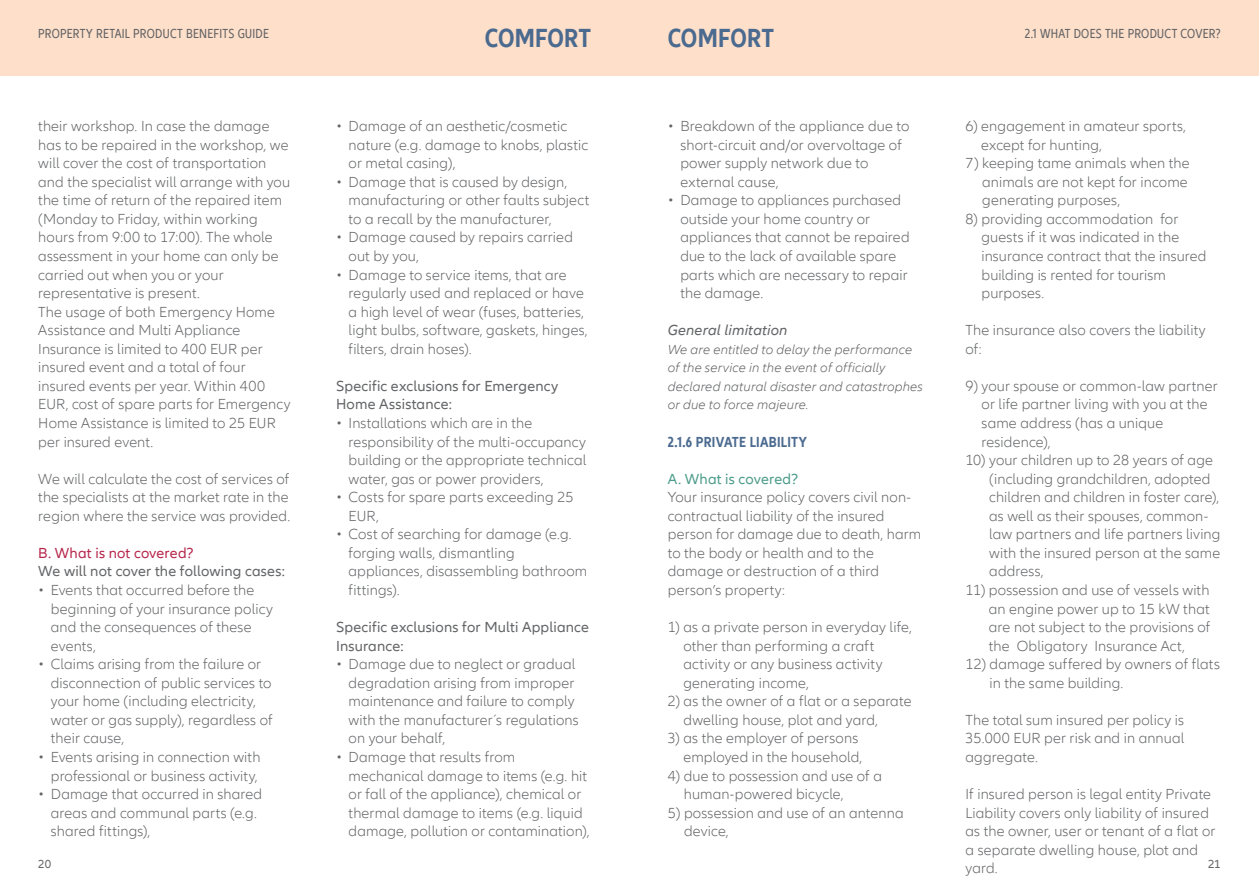
<style>
.page{position:relative;width:1259px;height:893px;background:#fff}
.page>*{position:absolute;margin:0;border:0;box-sizing:border-box;transform-origin:0 0}
.t1{font:700 condensed 27px "Allianz Neo";letter-spacing:.005em;color:#4b6a8f}
.t2{font:300 15px/18.6px "Allianz Neo";letter-spacing:.01em;color:#636466}
.t3{font:15px/18.6px "Allianz Neo";letter-spacing:.015em;color:#636466}
.t4{font:700 condensed 15px "Allianz Neo";letter-spacing:.015em;color:#4b6a8f}
.t5{font:15px "Allianz Neo";letter-spacing:.015em;color:#b7274c}
.t6{font:italic 15px "Allianz Neo";letter-spacing:.01em;color:#636466}
.t7{font:15px "Allianz Neo";letter-spacing:.015em;color:#4c9c8b}
.t8{font:italic 300 13.5px/18.6px "Allianz Neo";letter-spacing:.015em;color:#636466}
.t9{font:condensed 13.5px "Allianz Neo";letter-spacing:.02em;color:#636466}
.t10{font:12px "Allianz Neo";color:#636466}
</style>
<div class="page">
<div style="left:0;top:0;width:1259px;height:75px;background:#fedfca"></div>
<h1 class="t1" style="left:485px;top:23px;width:108px">COMFORT</h1>
<h1 class="t1" style="left:668px;top:23px;width:108px">COMFORT</h1>
<p class="t9" style="left:38px;top:26px;width:232px">PROPERTY RETAIL PRODUCT BENEFITS GUIDE</p>
<p class="t9" style="left:1024px;top:26px;width:197px">2.1 WHAT DOES THE PRODUCT COVER?</p>
<p class="t2" style="left:680px;top:117px;width:230px;text-indent:-13px">• Breakdown of the appliance due to short-circuit and/or overvoltage of power supply network due to external cause,</p>
<p class="t2" style="left:680px;top:191px;width:231px;text-indent:-13px">• Damage to appliances purchased outside your home country or appliances that cannot be repaired due to the lack of available spare parts which are necessary to repair the damage.</p>
<p class="t6" style="left:668px;top:322px;width:121px">General limitation</p>
<p class="t8" style="left:668px;top:340px;width:257px">We are entitled to delay the performance of the service in the event of officially declared natural disaster and catastrophes or due to force majeure.</p>
<p class="t4" style="left:668px;top:433px;width:140px">2.1.6 PRIVATE LIABILITY</p>
<p class="t7" style="left:668px;top:470px;width:132px">A. What is covered?</p>
<p class="t2" style="left:668px;top:488px;width:255px">Your insurance policy covers civil non&shy;contractual liability of the insured person for damage due to death, harm to the body or health and to the damage or destruction of a third person’s property:</p>
<p class="t2" style="left:683px;top:618px;width:230px;text-indent:-16px">1) as a private person in everyday life, other than performing a craft activity or any business activity generating income,</p>
<p class="t2" style="left:683px;top:692px;width:229px;text-indent:-16px">2) as the owner of a flat or a separate dwelling house, plot and yard,</p>
<p class="t2" style="left:668px;top:729px;width:196px;text-align:right">3) as the employer of persons employed in the household,</p>
<p class="t2" style="left:684px;top:767px;width:200px;text-indent:-16px">4) due to possession and use of a human-powered bicycle,</p>
<p class="t2" style="left:684px;top:804px;width:221px;text-indent:-16px">5) possession and use of an antenna device,</p>
<p class="t2" style="left:981px;top:117px;width:206px;text-indent:-16px">6) engagement in amateur sports, except for hunting,</p>
<p class="t2" style="left:982px;top:154px;width:209px;text-indent:-17px">7) keeping tame animals when the animals are not kept for income generating purposes,</p>
<p class="t2" style="left:981px;top:210px;width:226px;text-indent:-16px">8) providing accommodation for guests if it was indicated in the insurance contract that the insured building is rented for tourism purposes.</p>
<p class="t2" style="left:965px;top:321px;width:242px">The insurance also covers the liability of:</p>
<p class="t2" style="left:981px;top:377px;width:238px;text-indent:-16px">9) your spouse or common-law partner or life partner living with you at the same address (has a unique residence),</p>
<p class="t2" style="left:989px;top:451px;width:233px;text-indent:-24px">10) your children up to 28 years of age (including grandchildren, adopted children and children in foster care), as well as their spouses, common&shy;law partners and life partners living with the insured person at the same address,</p>
<p class="t2" style="left:989px;top:581px;width:223px;text-align:justify;text-indent:-23px">11) possession and use of vessels with an engine power up to 15 kW that are not subject to the provisions of the Obligatory Insurance Act,</p>
<p class="t2" style="left:989px;top:655px;width:232px;text-indent:-24px">12) damage suffered by owners of flats in the same building.</p>
<p class="t2" style="left:965px;top:711px;width:220px;text-align:justify">The total sum insured per policy is 35.000 EUR per risk and in annual aggregate.</p>
<p class="t2" style="left:965px;top:785px;width:251px">If insured person is legal entity Private<br>Liability covers only liability of insured as the owner, user or tenant of a flat or a separate dwelling house, plot and yard.</p>
<p class="t2" style="left:348px;top:117px;width:241px;text-indent:-13px">• Damage of an aesthetic/cosmetic nature (e.g. damage to knobs, plastic or metal casing),</p>
<p class="t2" style="left:348px;top:173px;width:242px;text-indent:-13px">• Damage that is caused by design, manufacturing or other faults subject to a recall by the manufacturer,</p>
<p class="t2" style="left:348px;top:229px;width:226px;text-indent:-13px">• Damage caused by repairs carried out by you,</p>
<p class="t2" style="left:348px;top:266px;width:241px;text-indent:-13px">• Damage to service items, that are regularly used and replaced or have a high level of wear (fuses, batteries, light bulbs, software, gaskets, hinges, filters, drain hoses).</p>
<p class="t3" style="left:336px;top:377px;width:224px">Specific exclusions for Emergency<br>Home Assistance:</p>
<p class="t2" style="left:348px;top:414px;width:239px;text-indent:-13px">• Installations which are in the responsibility of the multi-occupancy building or the appropriate technical water, gas or power providers,</p>
<p class="t2" style="left:348px;top:488px;width:226px;text-indent:-13px">• Costs for spare parts exceeding 25<br>EUR,</p>
<p class="t2" style="left:348px;top:525px;width:240px;text-indent:-13px">• Cost of searching for damage (e.g. forging walls, dismantling appliances, disassembling bathroom fittings).</p>
<p class="t3" style="left:336px;top:618px;width:254px">Specific exclusions for Multi Appliance<br>Insurance:</p>
<p class="t2" style="left:348px;top:655px;width:232px;text-indent:-13px">• Damage due to neglect or gradual degradation arising from improper maintenance and failure to comply with the manufacturer´s regulations on your behalf,</p>
<p class="t2" style="left:348px;top:748px;width:242px;text-indent:-13px">• Damage that results from mechanical damage to items (e.g. hit or fall of the appliance), chemical or thermal damage to items (e.g. liquid damage, pollution or contamination),</p>
<p class="t2" style="left:38px;top:117px;width:254px">their workshop. In case the damage has to be repaired in the workshop, we will cover the cost of transportation and the specialist will arrange with you the time of return of the repaired item (Monday to Friday, within working hours from 9:00 to 17:00). The whole assessment in your home can only be carried out when you or your representative is present.<br>The usage of both Emergency Home Assistance and Multi Appliance Insurance is limited to 400 EUR per insured event and a total of four insured events per year. Within 400<br>EUR, cost of spare parts for Emergency Home Assistance is limited to 25 EUR per insured event.</p>
<p class="t2" style="left:38px;top:470px;width:253px;text-align:justify">We will calculate the cost of services of the specialists at the market rate in the region where the service was provided.</p>
<p class="t5" style="left:38px;top:544px;width:157px">B. What is not covered?</p>
<p class="t3" style="left:38px;top:562px;width:248px">We will not cover the following cases:</p>
<p class="t2" style="left:51px;top:581px;width:223px;text-indent:-13px">• Events that occurred before the beginning of your insurance policy and the consequences of these events,</p>
<p class="t2" style="left:51px;top:655px;width:223px;text-indent:-13px">• Claims arising from the failure or disconnection of public services to your home (including electricity, water or gas supply), regardless of their cause,</p>
<p class="t2" style="left:38px;top:748px;width:224px;text-align:right">• Events arising in connection with professional or business activity,</p>
<p class="t2" style="left:51px;top:785px;width:213px;text-indent:-13px">• Damage that occurred in shared areas and communal parts (e.g. shared fittings),</p>
<p class="t10" style="left:38px;top:857px;width:14px">20</p>
<p class="t10" style="left:1208px;top:857px;width:14px">21</p>
</div>
